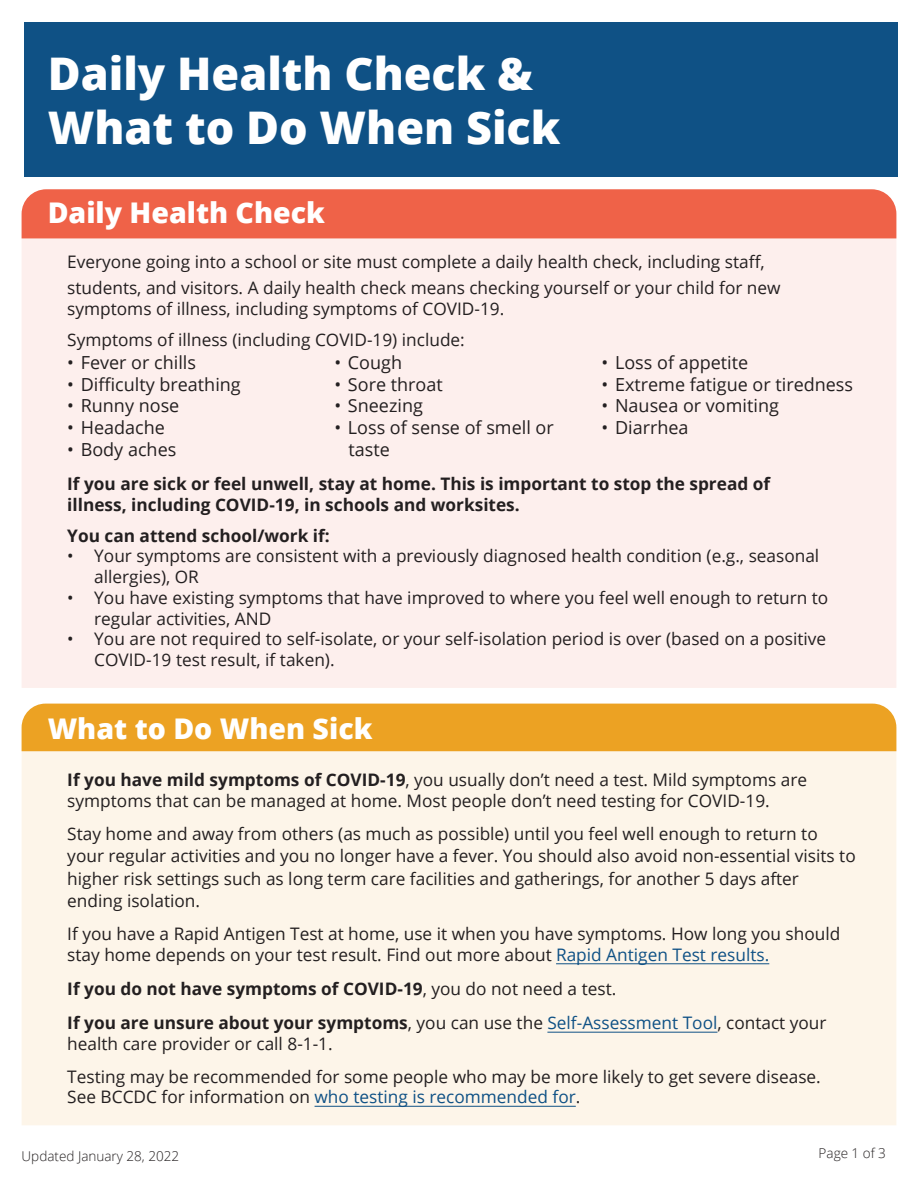
<style>
.page{position:relative;width:918px;height:1188px;background:#fff}
.page>*{position:absolute;margin:0;border:0;box-sizing:border-box;transform-origin:0 0}
.t1{font:800 45px/54px "Open Sans";color:#fff}
.t2{font:800 28.5px "Open Sans";color:#fff}
.t3{font:18px/21.6px "Open Sans";color:#231f20}
.t4{font:17.25px/20.7px "Open Sans";color:#231f20}
.t5{font:700 17.25px/20.7px "Open Sans";color:#231f20}
.t6{font:17.25px "Open Sans";color:#0f5185}
.t7{font:300 13.5px "Open Sans";color:#231f20}
.s1{font-weight:700}
.s2{color:#0f5185}
.s3{font-weight:400}
.s4{font-weight:400;color:#0f5185}
.s5{color:#231f20}
</style>
<div class="page">
<div style="left:24px;top:22px;width:873px;height:154px;background:#0f5185"></div>
<div style="left:22px;top:238px;width:874px;height:450px;background:#fdefed"></div>
<div style="left:22px;top:189px;width:874px;height:49px;background:#ef6248"></div>
<svg style="left:22px;top:704px;width:874px;height:421px;background:#faebd2"></svg>
<hr style="left:556px;top:963px;width:213px;height:1px;background:#0f5185">
<hr style="left:547px;top:1032px;width:170px;height:1px;background:#0f5185">
<hr style="left:315px;top:1106px;width:261px;height:1px;background:#0f5185">
<p class="t1" style="left:48px;top:44px;width:514px">Daily Health Check &amp;<br>What to Do When Sick</p>
<p class="t2" style="left:48px;top:191px;width:279px">Daily Health Check</p>
<p class="t4" style="left:67px;top:249px;width:715px;line-height:26px">Everyone going into a school or site must complete a daily health check, including staff, students, and visitors. A daily health check means checking yourself or your child for new</p>
<p class="t4" style="left:67px;top:293px;width:439px;line-height:31px">symptoms of illness, including symptoms of COVID-19.<br>Symptoms of illness (including COVID-19) include:</p>
<p class="t3" style="left:67px;top:351px;width:130px">• Fever or chills</p>
<p class="t3" style="left:67px;top:373px;width:175px">• Difficulty breathing</p>
<p class="t3" style="left:67px;top:395px;width:114px">• Runny nose</p>
<p class="t3" style="left:67px;top:416px;width:99px">• Headache</p>
<p class="t3" style="left:67px;top:438px;width:111px">• Body aches</p>
<p class="t3" style="left:602px;top:351px;width:148px">• Loss of appetite</p>
<p class="t3" style="left:602px;top:373px;width:253px">• Extreme fatigue or tiredness</p>
<p class="t3" style="left:602px;top:395px;width:179px">• Nausea or vomiting</p>
<p class="t3" style="left:602px;top:416px;width:89px">• Diarrhea</p>
<p class="t3" style="left:334px;top:351px;width:69px">• Cough</p>
<p class="t3" style="left:334px;top:373px;width:110px">• Sore throat</p>
<p class="t3" style="left:334px;top:395px;width:90px">• Sneezing</p>
<p class="t3" style="left:348px;top:416px;width:207px;text-indent:-14px">• Loss of sense of smell or taste</p>
<p class="t5" style="left:67px;top:473px;width:704px">If you are sick or feel unwell, stay at home. This is important to stop the spread of illness, including COVID-19, in schools and worksites.</p>
<p class="t5" style="left:67px;top:525px;width:264px">You can attend school/work if:</p>
<p class="t4" style="left:94px;top:545px;width:727px;text-indent:-27px">• Your symptoms are consistent with a previously diagnosed health condition (e.g., seasonal allergies), OR</p>
<p class="t4" style="left:94px;top:587px;width:736px;text-indent:-27px">• You have existing symptoms that have improved to where you feel well enough to return to regular activities, AND</p>
<p class="t4" style="left:94px;top:628px;width:734px;text-indent:-27px">• You are not required to self-isolate, or your self-isolation period is over (based on a positive<br>COVID-19 test result, if taken).</p>
<p class="t2" style="left:48px;top:707px;width:326px">What to Do When Sick</p>
<p class="t4" style="left:67px;top:769px;width:741px"><span class="s1">If you have mild symptoms of COVID-19</span>, you usually don’t need a test. Mild symptoms are symptoms that can be managed at home. Most people don’t need testing for COVID-19.</p>
<p class="t4" style="left:67px;top:822px;width:790px;line-height:22.5px">Stay home and away from others (as much as possible) until you feel well enough to return to your regular activities and you no longer have a fever. You should also avoid non-essential visits to higher risk settings such as long term care facilities and gatherings, for another 5 days after ending isolation.</p>
<p class="t4" style="left:67px;top:923px;width:775px">If you have a Rapid Antigen Test at home, use it when you have symptoms. How long you should stay home depends on your test result. Find out more about <span class="s2">Rapid Antigen Test results.</span></p>
<p class="t5" style="left:67px;top:971px;width:761px;line-height:34.2px">If you do not have symptoms of COVID-19<span class="s3">, you do not need a test.<br></span>If you are unsure about your symptoms<span class="s3">, you can use the</span> <span class="s4">Self-Assessment Tool</span><span class="s3">, contact your</span></p>
<p class="t4" style="left:67px;top:1027px;width:755px;line-height:32.7px">health care provider or call 8-1-1.<br>Testing may be recommended for some people who may be more likely to get severe disease.</p>
<p class="t6" style="left:67px;top:1085px;width:515px"><span class="s5">See BCCDC for information on</span> who testing is recommended for<span class="s5">.</span></p>
<p class="t7" style="left:22px;top:1147px;width:159px">Updated January 28, 2022</p>
<p class="t7" style="left:819px;top:1144px;width:69px">Page 1 of 3</p>
</div>
